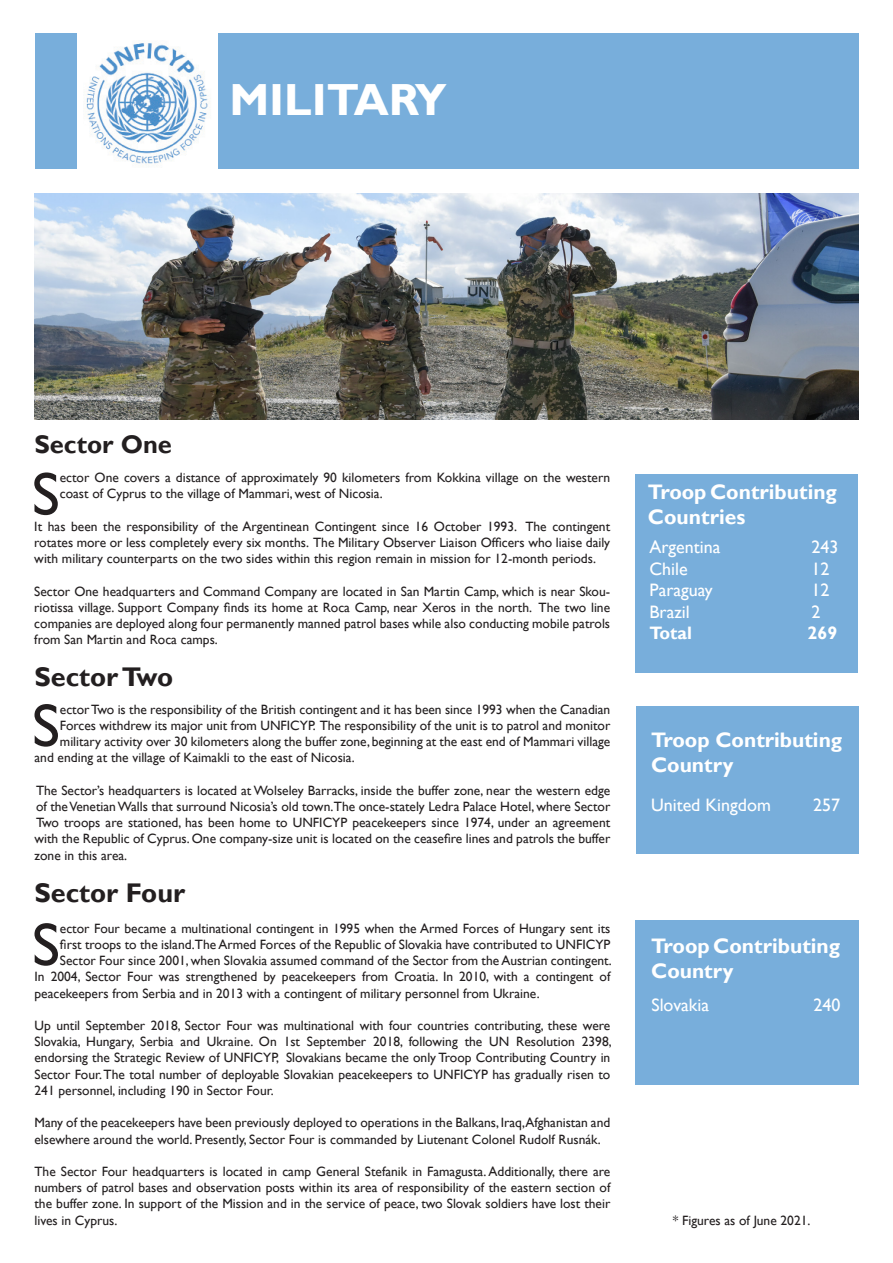
<style>
.page{position:relative;width:893px;height:1263px;background:#fff}
.page>*{position:absolute;margin:0;border:0;box-sizing:border-box;transform-origin:0 0}
.t1{font:61.05px "Gill Sans";color:#231f20}
.t2{font:700 45px "Gill Sans";color:#fff}
.t3{font:700 27px "Gill Sans";color:#231f20}
.t4{font:700 25.5px "Gill Sans";color:#231f20}
.t5{font:700 21px "Gill Sans";color:#fff}
.t6{font:18px "Gill Sans";color:#fff}
.t7{font:700 18px "Gill Sans";color:#fff}
.t8{font:13.5px/16.2px "Gill Sans";color:#231f20;text-align:justify}
</style>
<div class="page">
<div style="left:34px;top:34px;width:824px;height:135px;background:#78aedb"></div>
<img style="left:78px;top:34px;width:139px;height:135px">
<div style="left:636px;top:474px;width:222px;height:199px;background:#78aedb"></div>
<div style="left:636px;top:707px;width:222px;height:147px;background:#78aedb"></div>
<div style="left:635px;top:920px;width:223px;height:165px;background:#78aedb"></div>
<img style="left:35px;top:194px;width:823px;height:226px">
<p class="t2" style="left:229px;top:73px;width:219px">MILITARY</p>
<p class="t4" style="left:34px;top:429px;width:139px">Sector One</p>
<p class="t1" style="left:32px;top:459px;width:29px">S</p>
<p class="t8" style="left:60px;top:470px;width:552px">ector One covers a distance of approximately 90 kilometers from Kokkina village on the western coast of Cyprus to the village of Mammari, west of Nicosia.</p>
<p class="t8" style="left:34px;top:518px;width:577px">It has been the responsibility of the Argentinean Contingent since 16 October 1993. The contingent rotates more or less completely every six months. The Military Observer Liaison Officers who liaise daily with military counterparts on the two sides within this region remain in mission for 12-month periods.</p>
<p class="t8" style="left:34px;top:583px;width:577px">Sector One headquarters and Command Company are located in San Martin Camp, which is near Skou&shy;riotissa village. Support Company finds its home at Roca Camp, near Xeros in the north. The two line companies are deployed along four permanently manned patrol bases while also conducting mobile patrols from San Martin and Roca camps.</p>
<p class="t3" style="left:34px;top:661px;width:140px">Sector Two</p>
<p class="t1" style="left:32px;top:690px;width:29px">S</p>
<p class="t8" style="left:60px;top:701px;width:552px">ector Two is the responsibility of the British contingent and it has been since 1993 when the Canadian</p>
<p class="t8" style="left:60px;top:717px;width:552px">Forces withdrew its major unit from UNFICYP. The responsibility of the unit is to patrol and monitor</p>
<p class="t8" style="left:60px;top:734px;width:552px">military activity over 30 kilometers along the buffer zone, beginning at the east end of Mammari village</p>
<p class="t8" style="left:34px;top:750px;width:322px">and ending at the village of Kaimakli to the east of Nicosia.</p>
<p class="t8" style="left:34px;top:782px;width:577px">The Sector’s headquarters is located at Wolseley Barracks, inside the buffer zone, near the western edge of the Venetian Walls that surround Nicosia’s old town.The once-stately Ledra Palace Hotel, where Sector Two troops are stationed, has been home to UNFICYP peacekeepers since 1974, under an agreement with the Republic of Cyprus. One company-size unit is located on the ceasefire lines and patrols the buffer zone in this area.</p>
<p class="t3" style="left:34px;top:877px;width:152px">Sector Four</p>
<p class="t1" style="left:32px;top:909px;width:29px">S</p>
<p class="t8" style="left:60px;top:920px;width:552px">ector Four became a multinational contingent in 1995 when the Armed Forces of Hungary sent its</p>
<p class="t8" style="left:60px;top:937px;width:552px">first troops to the island.The Armed Forces of the Republic of Slovakia have contributed to UNFICYP</p>
<p class="t8" style="left:60px;top:953px;width:553px">Sector Four since 2001, when Slovakia assumed command of the Sector from the Austrian contingent.</p>
<p class="t8" style="left:34px;top:969px;width:577px">In 2004, Sector Four was strengthened by peacekeepers from Croatia. In 2010, with a contingent of</p>
<p class="t8" style="left:34px;top:985px;width:507px">peacekeepers from Serbia and in 2013 with a contingent of military personnel from Ukraine.</p>
<p class="t8" style="left:34px;top:1018px;width:579px">Up until September 2018, Sector Four was multinational with four countries contributing, these were Slovakia, Hungary, Serbia and Ukraine. On 1st September 2018, following the UN Resolution 2398, endorsing the Strategic Review of UNFICYP, Slovakians became the only Troop Contributing Country in Sector Four. The total number of deployable Slovakian peacekeepers to UNFICYP has gradually risen to 241 personnel, including 190 in Sector Four.</p>
<p class="t8" style="left:34px;top:1115px;width:577px">Many of the peacekeepers have been previously deployed to operations in the Balkans, Iraq,Afghanistan and elsewhere around the world. Presently, Sector Four is commanded by Liutenant Colonel Rudolf Rusnák.</p>
<p class="t8" style="left:34px;top:1163px;width:577px">The Sector Four headquarters is located in camp General Stefanik in Famagusta. Additionally, there are numbers of patrol bases and observation posts within its area of responsibility of the eastern section of the buffer zone. In support of the Mission and in the service of peace, two Slovak soldiers have lost their lives in Cyprus.</p>
<p class="t5" style="left:648px;top:479px;width:190px">Troop Contributing</p>
<p class="t5" style="left:648px;top:504px;width:99px">Countries</p>
<p class="t6" style="left:649px;top:536px;width:73px">Argentina</p>
<p class="t6" style="left:811px;top:536px;width:28px">243</p>
<p class="t6" style="left:649px;top:558px;width:40px">Chile</p>
<p class="t6" style="left:811px;top:558px;width:19px">12</p>
<p class="t6" style="left:649px;top:580px;width:65px">Paraguay</p>
<p class="t6" style="left:811px;top:580px;width:19px">12</p>
<p class="t6" style="left:649px;top:601px;width:42px">Brazil</p>
<p class="t6" style="left:811px;top:601px;width:10px">2</p>
<p class="t7" style="left:649px;top:622px;width:44px">Total</p>
<p class="t7" style="left:807px;top:622px;width:31px">269</p>
<p class="t5" style="left:651px;top:727px;width:193px">Troop Contributing</p>
<p class="t5" style="left:651px;top:752px;width:84px">Country</p>
<p class="t6" style="left:651px;top:795px;width:121px">United Kingdom</p>
<p class="t6" style="left:813px;top:795px;width:28px">257</p>
<p class="t5" style="left:651px;top:933px;width:190px">Troop Contributing</p>
<p class="t5" style="left:651px;top:959px;width:84px">Country</p>
<p class="t6" style="left:651px;top:995px;width:59px">Slovakia</p>
<p class="t6" style="left:813px;top:995px;width:28px">240</p>
<p class="t8" style="left:673px;top:1212px;width:139px">* Figures as of June 2021.</p>
</div>
